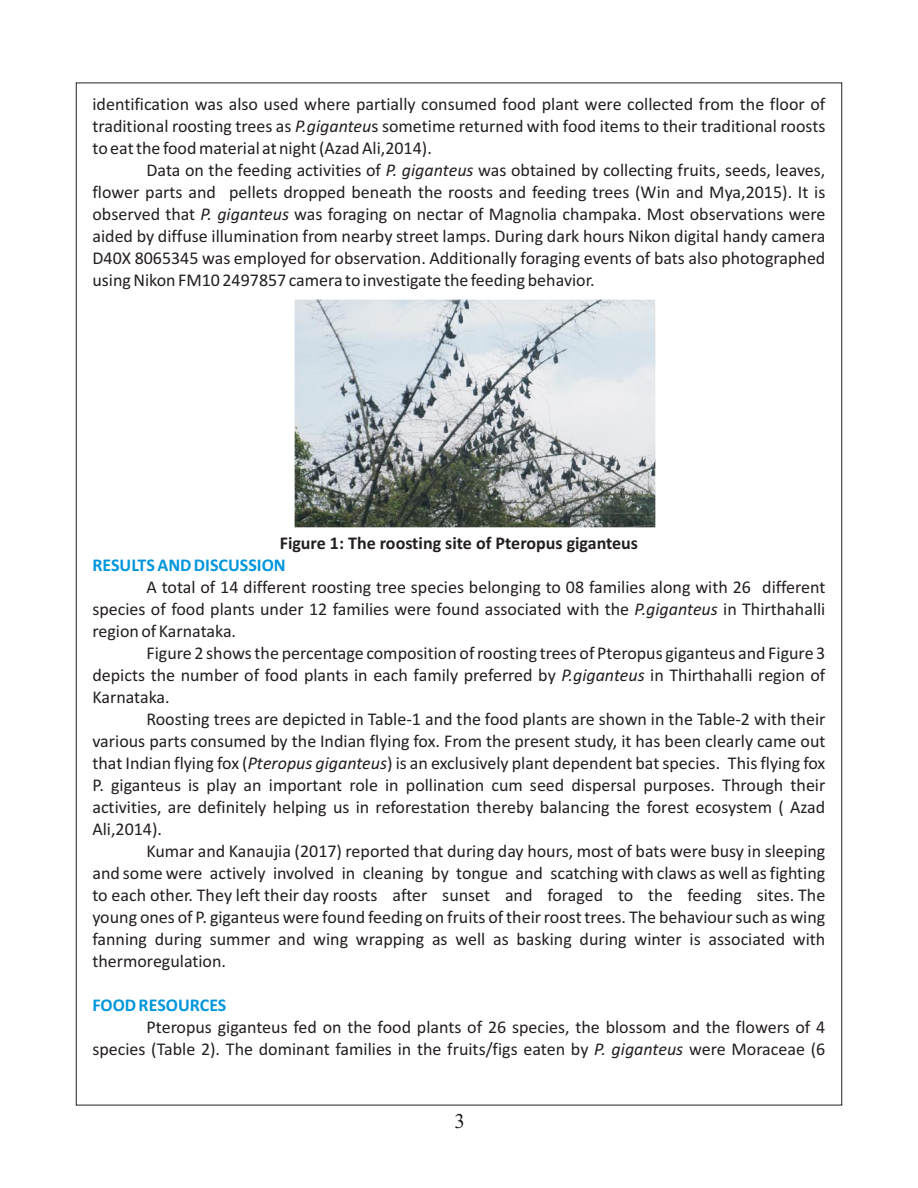
<style>
.page{position:relative;width:918px;height:1188px;background:#fff}
.page>*{position:absolute;margin:0;border:0;box-sizing:border-box;transform-origin:0 0}
.t1{font:21px "Times New Roman";color:#241f1f}
.t2{font:18px/21.9px "Calibri";color:#241f1f;text-align:justify}
.t3{font:700 18px "Calibri";color:#241f1f}
.t4{font:700 18px "Calibri";color:#0096db}
.s1{font-style:italic}
</style>
<div class="page">
<img style="left:295px;top:299px;width:361px;height:228px">
<p class="t2" style="left:92px;top:94px;width:734px">identification was also used where partially consumed food plant were collected from the floor of traditional roosting trees as <span class="s1">P.giganteu</span>s sometime returned with food items to their traditional roosts to eat the food material at night (Azad Ali,2014).</p>
<p class="t2" style="left:92px;top:160px;width:735px;text-indent:54px">Data on the feeding activities of <span class="s1">P. giganteus</span> was obtained by collecting fruits, seeds, leaves, flower parts and pellets dropped beneath the roosts and feeding trees (Win and Mya,2015). It is observed that <span class="s1">P. giganteus</span> was foraging on nectar of Magnolia champaka. Most observations were aided by diffuse illumination from nearby street lamps. During dark hours Nikon digital handy camera D40X 8065345 was employed for observation. Additionally foraging events of bats also photographed using Nikon FM10 2497857 camera to investigate the feeding behavior.</p>
<p class="t3" style="left:280px;top:536px;width:360px">Figure 1: The roosting site of Pteropus giganteus</p>
<p class="t2" style="left:92px;top:578px;width:734px;text-indent:54px">A total of 14 different roosting tree species belonging to 08 families along with 26 different species of food plants under 12 families were found associated with the <span class="s1">P.giganteus</span> in Thirthahalli region of Karnataka.</p>
<p class="t2" style="left:92px;top:644px;width:734px;text-indent:54px">Figure 2 shows the percentage composition of roosting trees of Pteropus giganteus and Figure 3 depicts the number of food plants in each family preferred by <span class="s1">P.giganteus</span> in Thirthahalli region of Karnataka.</p>
<p class="t2" style="left:92px;top:710px;width:735px;text-indent:54px">Roosting trees are depicted in Table-1 and the food plants are shown in the Table-2 with their various parts consumed by the Indian flying fox. From the present study, it has been clearly came out that Indian flying fox (<span class="s1">Pteropus giganteus</span>) is an exclusively plant dependent bat species. This flying fox P. giganteus is play an important role in pollination cum seed dispersal purposes. Through their activities, are definitely helping us in reforestation thereby balancing the forest ecosystem ( Azad Ali,2014).</p>
<p class="t2" style="left:92px;top:841px;width:735px;text-indent:54px">Kumar and Kanaujia (2017) reported that during day hours, most of bats were busy in sleeping and some were actively involved in cleaning by tongue and scatching with claws as well as fighting to each other. They left their day roosts after sunset and foraged to the feeding sites. The young ones of P. giganteus were found feeding on fruits of their roost trees. The behaviour such as wing fanning during summer and wing wrapping as well as basking during winter is associated with thermoregulation.</p>
<p class="t4" style="left:92px;top:558px;width:195px">RESULTS AND DISCUSSION</p>
<p class="t4" style="left:92px;top:997px;width:136px">FOOD RESOURCES</p>
<p class="t2" style="left:92px;top:1017px;width:734px;text-align:right">Pteropus giganteus fed on the food plants of 26 species, the blossom and the flowers of 4 species (Table 2). The dominant families in the fruits/figs eaten by <span class="s1">P. giganteus</span> were Moraceae (6</p>
<p class="t1" style="left:454px;top:1114px;width:12px">3</p>
</div>
